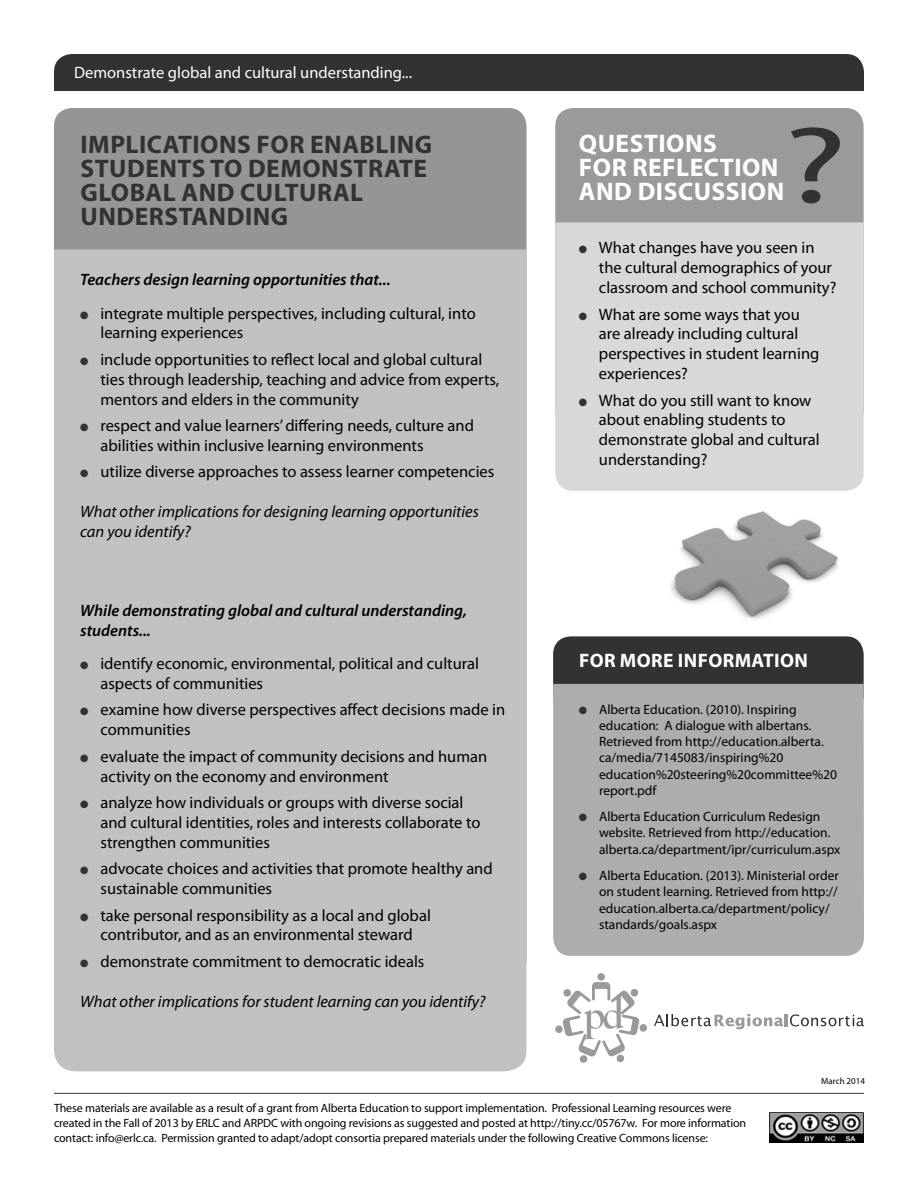
<style>
.page{position:relative;width:918px;height:1188px;background:#fff}
.page>*{position:absolute;margin:0;border:0;box-sizing:border-box;transform-origin:0 0}
.t1{font:109.2px "Myriad Pro";color:#323232;scale:1.45 1}
.t2{font:700 25.5px/24px "Myriad Pro";letter-spacing:.02em;color:#323232}
.t3{font:700 25.5px/24px "Myriad Pro";letter-spacing:.02em;color:#fff}
.t4{font:700 19.5px "Myriad Pro";letter-spacing:.02em;color:#fff}
.t5{font:16.5px/19.8px "Myriad Pro";color:#000}
.t6{font:italic 16.5px/19.8px "Myriad Pro";color:#000}
.t7{font:italic 600 16.5px/19.5px "Myriad Pro";color:#000}
.t8{font:16.5px "Myriad Pro";color:#fff}
.t9{font:13.5px/16.2px "Myriad Pro";color:#000}
.t10{font:12px/15px "Myriad Pro";letter-spacing:-.01em;color:#000}
.t11{font:9px "Myriad Pro";color:#000}
.s1{color:#323232}
</style>
<div class="page">
<div style="left:555px;top:108px;width:309px;height:114px;background:#9a9a9a"></div>
<div style="left:555px;top:222px;width:309px;height:269px;background:#d8d8d8"></div>
<div style="left:553px;top:636px;width:311px;height:77px;background:#323232;border-radius:18px"></div>
<div style="left:553px;top:684px;width:311px;height:272px;background:#adadad"></div>
<img style="left:670px;top:511px;width:168px;height:108px">
<div style="left:54px;top:54px;width:810px;height:37px;background:#323232"></div>
<svg style="left:654px;top:1014px;width:210px;height:15px"></svg>
<div style="left:597px;top:973px;width:8px;height:8px;background:#9a9a9a;border-radius:50%"></div>
<div style="left:639px;top:1024px;width:8px;height:8px;background:#9a9a9a;border-radius:3px"></div>
<div style="left:555px;top:1025px;width:8px;height:8px;background:#9a9a9a;border-radius:3px"></div>
<svg style="left:562px;top:982px;width:78px;height:81px"></svg>
<div style="left:54px;top:108px;width:472px;height:870px;background:#959595;border-radius:18px"></div>
<div style="left:54px;top:249px;width:472px;height:822px;background:#c1c1c1"></div>
<hr style="left:54px;top:1093px;width:810px;height:1px;background:#323232">
<img style="left:770px;top:1113px;width:94px;height:29px">
<p class="t8" style="left:74px;top:66px;width:339px">Demonstrate global and cultural understanding...</p>
<h2 class="t2" style="left:80px;top:134px;width:353px">IMPLICATIONS FOR ENABLING<br>STUDENTS TO DEMONSTRATE<br>GLOBAL AND CULTURAL<br>UNDERSTANDING</h2>
<p class="t7" style="left:80px;top:271px;width:312px">Teachers design learning opportunities that...</p>
<p class="t5" style="left:100px;top:304px;width:377px;text-indent:-20px"><span class="s1">●</span> integrate multiple perspectives, including cultural, into learning experiences</p>
<p class="t5" style="left:100px;top:351px;width:400px;text-indent:-20px"><span class="s1">●</span> include opportunities to reflect local and global cultural ties through leadership, teaching and advice from experts, mentors and elders in the community</p>
<p class="t5" style="left:100px;top:417px;width:375px;text-indent:-20px"><span class="s1">●</span> respect and value learners’ differing needs, culture and abilities within inclusive learning environments</p>
<p class="t5" style="left:80px;top:463px;width:416px"><span class="s1">●</span> utilize diverse approaches to assess learner competencies</p>
<p class="t6" style="left:80px;top:503px;width:400px">What other implications for designing learning opportunities can you identify?</p>
<p class="t7" style="left:80px;top:602px;width:388px">While demonstrating global and cultural understanding, students...</p>
<p class="t5" style="left:100px;top:655px;width:380px;text-indent:-20px"><span class="s1">●</span> identify economic, environmental, political and cultural aspects of communities</p>
<p class="t5" style="left:100px;top:701px;width:406px;text-indent:-20px"><span class="s1">●</span> examine how diverse perspectives affect decisions made in communities</p>
<p class="t5" style="left:100px;top:748px;width:388px;text-indent:-20px"><span class="s1">●</span> evaluate the impact of community decisions and human activity on the economy and environment</p>
<p class="t5" style="left:100px;top:794px;width:381px;text-indent:-20px"><span class="s1">●</span> analyze how individuals or groups with diverse social and cultural identities, roles and interests collaborate to strengthen communities</p>
<p class="t5" style="left:100px;top:860px;width:394px;text-indent:-20px"><span class="s1">●</span> advocate choices and activities that promote healthy and sustainable communities</p>
<p class="t5" style="left:80px;top:907px;width:352px;text-align:center"><span class="s1">●</span> take personal responsibility as a local and global contributor, and as an environmental steward</p>
<p class="t5" style="left:80px;top:953px;width:346px"><span class="s1">●</span> demonstrate commitment to democratic ideals</p>
<p class="t6" style="left:80px;top:993px;width:407px">What other implications for student learning can you identify?</p>
<h2 class="t3" style="left:579px;top:133px;width:207px">QUESTIONS<br>FOR REFLECTION<br>AND DISCUSSION</h2>
<h1 class="t1" style="left:783px;top:124px;width:46px">?</h1>
<p class="t5" style="left:599px;top:239px;width:239px;text-indent:-20px"><span class="s1">●</span> What changes have you seen in the cultural demographics of your classroom and school community?</p>
<p class="t5" style="left:599px;top:305px;width:222px;text-indent:-20px"><span class="s1">●</span> What are some ways that you are already including cultural perspectives in student learning experiences?</p>
<p class="t5" style="left:599px;top:391px;width:222px;text-indent:-20px"><span class="s1">●</span> What do you still want to know about enabling students to demonstrate global and cultural understanding?</p>
<p class="t4" style="left:579px;top:653px;width:230px">FOR MORE INFORMATION</p>
<p class="t9" style="left:599px;top:702px;width:239px;text-indent:-20px"><span class="s1">●</span> Alberta Education. (2010). Inspiring education: A dialogue with albertans.<br>Retrieved from http://education.alberta. ca/media/7145083/inspiring%20 education%20steering%20committee%20 report.pdf</p>
<p class="t9" style="left:599px;top:810px;width:243px;text-indent:-20px"><span class="s1">●</span> Alberta Education Curriculum Redesign website. Retrieved from http://education. alberta.ca/department/ipr/curriculum.aspx</p>
<p class="t9" style="left:599px;top:869px;width:241px;text-indent:-20px"><span class="s1">●</span> Alberta Education. (2013). Ministerial order on student learning. Retrieved from http:// education.alberta.ca/department/policy/ standards/goals.aspx</p>
<p class="t11" style="left:821px;top:1077px;width:45px">March 2014</p>
<p class="t10" style="left:54px;top:1102px;width:694px">These materials are available as a result of a grant from Alberta Education to support implementation. Professional Learning resources were created in the Fall of 2013 by ERLC and ARPDC with ongoing revisions as suggested and posted at http://tiny.cc/05767w. For more information contact: info@erlc.ca. Permission granted to adapt/adopt consortia prepared materials under the following Creative Commons license:</p>
</div>
